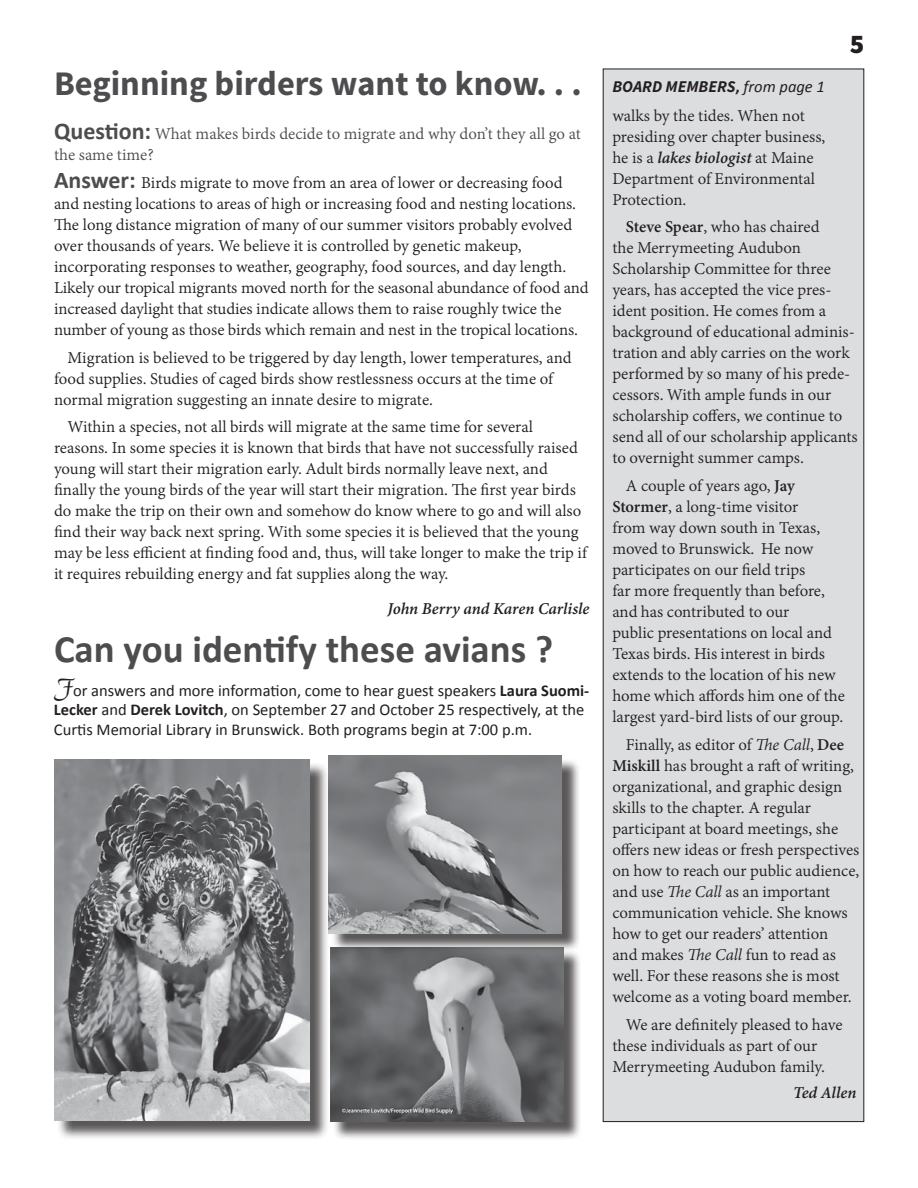
<style>
.page{position:relative;width:918px;height:1188px;background:#fff}
.page>*{position:absolute;margin:0;border:0;box-sizing:border-box;transform-origin:0 0}
.t1{font:700 39px "Calibri";color:#4d4d4f}
.t2{font:700 34.5px "Source Sans Pro";color:#4d4d4f}
.t3{font:900 27px "Source Sans Pro";color:#231f20}
.t4{font:18px/21px "Adobe Devanagari";color:#231f20}
.t5{font:18px/21px "Adobe Devanagari";color:#4d4d4f}
.t6{font:italic 700 18px "Adobe Devanagari";letter-spacing:-.005em;color:#231f20}
.t7{font:16.5px/19.5px "Calibri";color:#231f20}
.t8{font:italic 700 16.5px "Source Sans Pro";color:#231f20}
.s1{font-family:"Calibri";font-weight:700;font-size:24px}
.s2{font-family:"Calibri";font-weight:700;font-size:24px;color:#4d4d4f}
.s3{font-family:"Aria Script S Si";font-size:27px}
.s4{font-weight:700}
.s5{font-family:"Calibri";font-style:normal}
.s6{font-family:"Calibri";font-weight:400}
.s7{font-weight:700;font-style:italic}
.s8{font-style:italic}
</style>
<div class="page">
<div style="left:603px;top:69px;width:261px;height:1053px;background:#dcddde"></div>
<div style="left:57px;top:762px;width:273px;height:378px;background:#231f20;opacity:.75"></div>
<img style="left:54px;top:759px;width:256px;height:361px">
<div style="left:333px;top:949px;width:249px;height:191px;background:#231f20;opacity:.75"></div>
<img style="left:330px;top:947px;width:234px;height:175px">
<div style="left:331px;top:758px;width:249px;height:194px;background:#231f20;opacity:.75"></div>
<img style="left:328px;top:756px;width:234px;height:177px">
<h2 class="t2" style="left:54px;top:61px;width:529px">Beginning birders want to know. . .</h2>
<p class="t5" style="left:54px;top:125px;width:528px"><span class="s1">Question:</span> What makes birds decide to migrate and why don’t they all go at the same time?</p>
<p class="t4" style="left:54px;top:173px;width:536px"><span class="s2">Answer:</span> Birds migrate to move from an area of lower or decreasing food and nesting locations to areas of high or increasing food and nesting locations.<br>The long distance migration of many of our summer visitors probably evolved over thousands of years. We believe it is controlled by genetic makeup, incorporating responses to weather, geography, food sources, and day length.<br>Likely our tropical migrants moved north for the seasonal abundance of food and increased daylight that studies indicate allows them to raise roughly twice the number of young as those birds which remain and nest in the tropical locations.</p>
<p class="t4" style="left:54px;top:348px;width:519px;text-indent:14px">Migration is believed to be triggered by day length, lower temperatures, and food supplies. Studies of caged birds show restlessness occurs at the time of normal migration suggesting an innate desire to migrate.</p>
<p class="t4" style="left:54px;top:418px;width:534px;text-indent:14px">Within a species, not all birds will migrate at the same time for several reasons. In some species it is known that birds that have not successfully raised young will start their migration early. Adult birds normally leave next, and finally the young birds of the year will start their migration. The first year birds do make the trip on their own and somehow do know where to go and will also find their way back next spring. With some species it is believed that the young may be less efficient at finding food and, thus, will take longer to make the trip if it requires rebuilding energy and fat supplies along the way.</p>
<p class="t6" style="left:387px;top:599px;width:204px">John Berry and Karen Carlisle</p>
<h1 class="t1" style="left:54px;top:624px;width:501px">Can you identify these avians ?</h1>
<p class="t7" style="left:54px;top:681px;width:537px"><span class="s3">F</span>or answers and more information, come to hear guest speakers <span class="s4">Laura Suomi-<br>Lecker</span> and <span class="s4">Derek Lovitch</span>, on September 27 and October 25 respectively, at the<br>Curtis Memorial Library in Brunswick. Both programs begin at 7:00 p.m.</p>
<h3 class="t3" style="left:850px;top:26px;width:16px">5</h3>
<p class="t8" style="left:612px;top:76px;width:214px">BOARD MEMBERS<span class="s5">,</span> <span class="s6">from page 1</span></p>
<p class="t4" style="left:612px;top:106px;width:215px">walks by the tides. When not presiding over chapter business, he is a <span class="s7">lakes biologist</span> at Maine<br>Department of Environmental<br>Protection.</p>
<p class="t4" style="left:612px;top:218px;width:247px;text-indent:14px"><span class="s4">Steve Spear</span>, who has chaired<br>the Merrymeeting Audubon<br>Scholarship Committee for three years, has accepted the vice pres&shy;ident position. He comes from a background of educational adminis&shy;tration and ably carries on the work performed by so many of his prede&shy;cessors. With ample funds in our scholarship coffers, we continue to send all of our scholarship applicants to overnight summer camps.</p>
<p class="t4" style="left:612px;top:477px;width:234px;text-indent:14px">A couple of years ago, <span class="s4">Jay<br>Stormer</span>, a long-time visitor<br>from way down south in Texas, moved to Brunswick. He now participates on our field trips<br>far more frequently than before, and has contributed to our<br>public presentations on local and<br>Texas birds. His interest in birds extends to the location of his new home which affords him one of the largest yard-bird lists of our group.</p>
<p class="t4" style="left:612px;top:736px;width:249px;text-indent:14px">Finally, as editor of <span class="s8">The Call</span>, <span class="s4">Dee Miskill</span> has brought a raft of writing, organizational, and graphic design skills to the chapter. A regular participant at board meetings, she offers new ideas or fresh perspectives on how to reach our public audience, and use <span class="s8">The Call</span> as an important communication vehicle. She knows how to get our readers’ attention<br>and makes <span class="s8">The Call</span> fun to read as well. For these reasons she is most welcome as a voting board member.</p>
<p class="t4" style="left:612px;top:1016px;width:232px;text-indent:14px">We are definitely pleased to have these individuals as part of our<br>Merrymeeting Audubon family.</p>
<p class="t6" style="left:793px;top:1083px;width:65px">Ted Allen</p>
</div>
